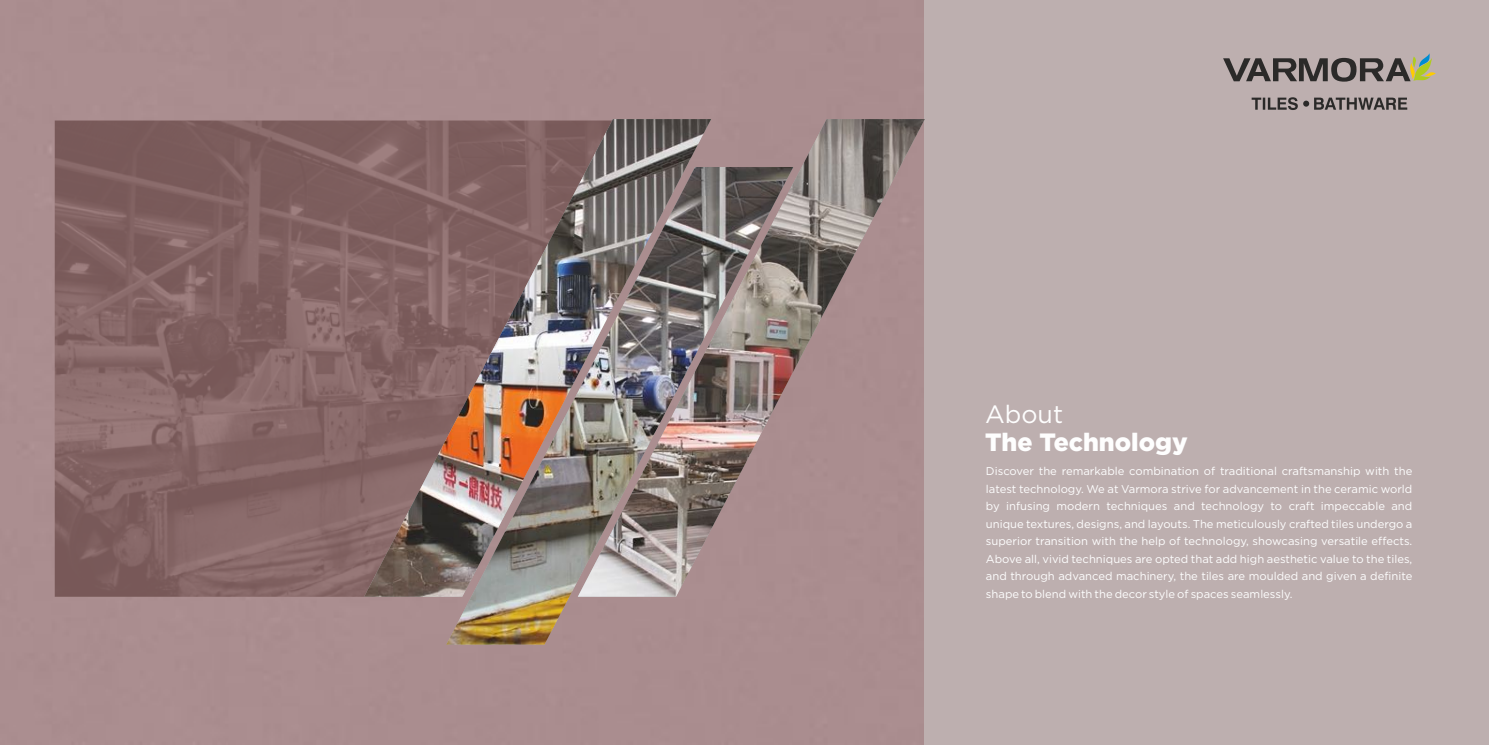
<style>
.page{position:relative;width:1489px;height:745px;background:#fff}
.page>*{position:absolute;margin:0;border:0;box-sizing:border-box;transform-origin:0 0}
.t1{font:900 25px "Gotham Pro";color:#fefefe}
.t2{font:25px "Gotham Pro";color:#fefefe}
.t3{font:11.25px/17.4px "Gotham Pro";color:#fefefe;text-align:justify}
</style>
<div class="page">
<div style="left:0;top:0;width:924px;height:744px;background:#aa8d8f"></div>
<div style="left:924px;top:0;width:564px;height:744px;background:#bdafaf"></div>
<img style="left:55px;top:120px;width:309px;height:476px">
<img style="left:364px;top:119px;width:213px;height:477px">
<img style="left:446px;top:167px;width:347px;height:477px">
<img style="left:577px;top:119px;width:347px;height:477px">
<svg style="left:1223px;top:53px;width:212px;height:29px"></svg>
<svg style="left:1251px;top:97px;width:156px;height:13px"></svg>
<h1 class="t2" style="left:985px;top:400px;width:79px">About</h1>
<h1 class="t1" style="left:985px;top:427px;width:204px">The Technology</h1>
<p class="t3" style="left:985px;top:462px;width:428px">Discover the remarkable combination of traditional craftsmanship with the latest technology. We at Varmora strive for advancement in the ceramic world by infusing modern techniques and technology to craft impeccable and unique textures, designs, and layouts. The meticulously crafted tiles undergo a superior transition with the help of technology, showcasing versatile effects.<br>Above all, vivid techniques are opted that add high aesthetic value to the tiles, and through advanced machinery, the tiles are moulded and given a definite shape to blend with the decor style of spaces seamlessly.</p>
</div>
